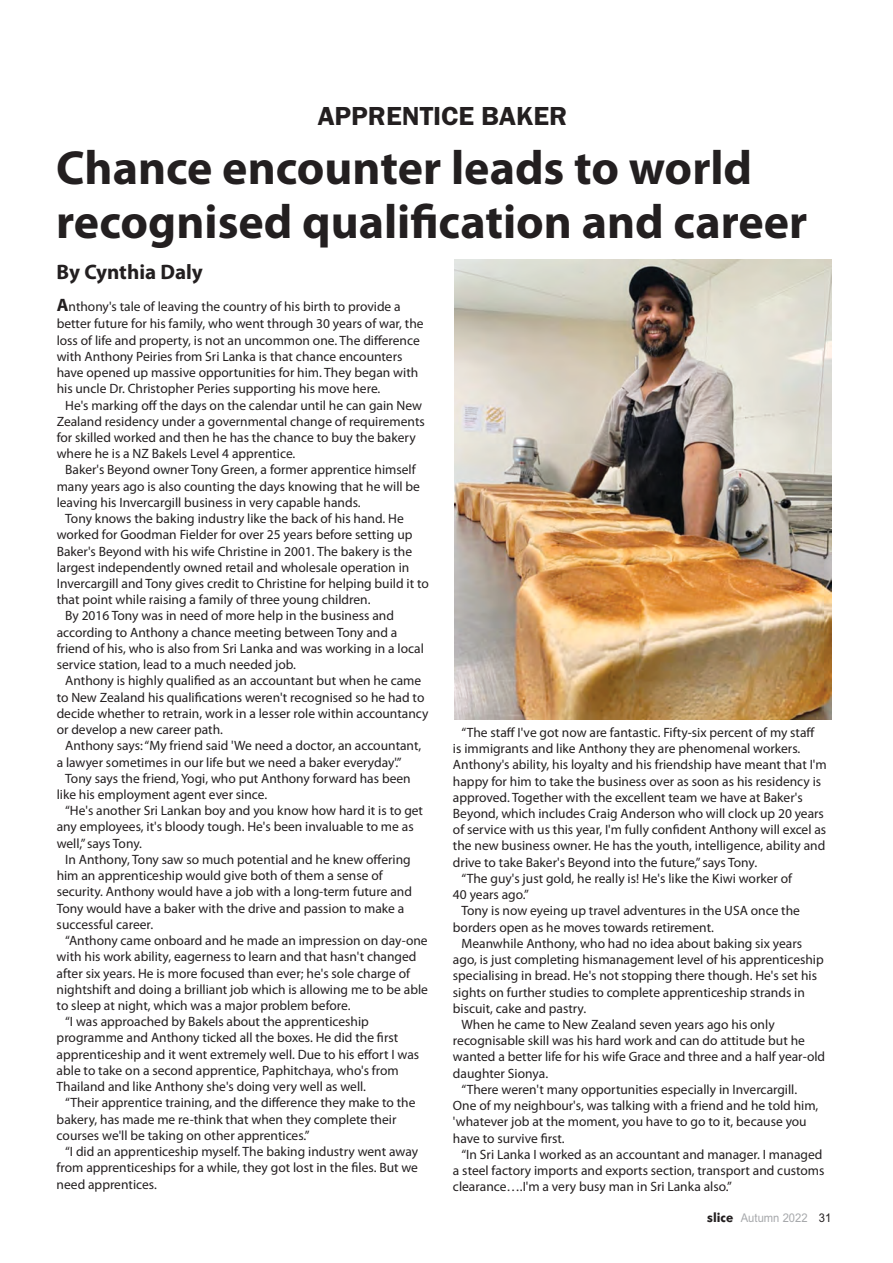
<style>
.page{position:relative;width:893px;height:1263px;background:#fff}
.page>*{position:absolute;margin:0;border:0;box-sizing:border-box;transform-origin:0 0}
.t1{font:700 48px/54.2px "Myriad Pro";color:#231f20}
.t2{font:600 27px "Franklin Gothic";color:#231f20}
.t3{font:700 21px "Myriad Pro";color:#231f20}
.t4{font:13.5px "Myriad Pro";color:#231f20}
.t5{font:12px "Arial";color:#a7a9ac;scale:.94 1}
.s1{font-weight:700;font-size:18px}
.s2{font-family:"Futura BT";font-weight:700;font-size:12.75px;color:#231f20}
.s3{color:#231f20}
</style>
<div class="page">
<img style="left:454px;top:259px;width:377px;height:460px">
<p class="t2" style="left:318px;top:106px;width:251px">APPRENTICE BAKER</p>
<p class="t1" style="left:56px;top:145px;width:753px">Chance encounter leads to world recognised qualification and career</p>
<p class="t3" style="left:57px;top:263px;width:148px">By Cynthia Daly</p>
<p class="t4" style="left:57px;top:301px;width:346px"><span class="s1">A</span>nthony's tale of leaving the country of his birth to provide a</p>
<p class="t4" style="left:57px;top:318px;width:368px">better future for his family, who went through 30 years of war, the</p>
<p class="t4" style="left:57px;top:334px;width:365px">loss of life and property, is not an uncommon one. The difference</p>
<p class="t4" style="left:57px;top:351px;width:347px">with Anthony Peiries from Sri Lanka is that chance encounters</p>
<p class="t4" style="left:57px;top:367px;width:363px">have opened up massive opportunities for him. They began with</p>
<p class="t4" style="left:57px;top:383px;width:325px">his uncle Dr. Christopher Peries supporting his move here.</p>
<p class="t4" style="left:65px;top:399px;width:358px">He's marking off the days on the calendar until he can gain New</p>
<p class="t4" style="left:57px;top:416px;width:370px">Zealand residency under a governmental change of requirements</p>
<p class="t4" style="left:57px;top:432px;width:360px">for skilled worked and then he has the chance to buy the bakery</p>
<p class="t4" style="left:57px;top:448px;width:240px">where he is a NZ Bakels Level 4 apprentice.</p>
<p class="t4" style="left:65px;top:464px;width:352px">Baker's Beyond owner Tony Green, a former apprentice himself</p>
<p class="t4" style="left:57px;top:480px;width:365px">many years ago is also counting the days knowing that he will be</p>
<p class="t4" style="left:57px;top:497px;width:305px">leaving his Invercargill business in very capable hands.</p>
<p class="t4" style="left:65px;top:513px;width:340px">Tony knows the baking industry like the back of his hand. He</p>
<p class="t4" style="left:57px;top:529px;width:357px">worked for Goodman Fielder for over 25 years before setting up</p>
<p class="t4" style="left:57px;top:545px;width:357px">Baker's Beyond with his wife Christine in 2001. The bakery is the</p>
<p class="t4" style="left:57px;top:562px;width:354px">largest independently owned retail and wholesale operation in</p>
<p class="t4" style="left:57px;top:578px;width:374px">Invercargill and Tony gives credit to Christine for helping build it to</p>
<p class="t4" style="left:57px;top:594px;width:315px">that point while raising a family of three young children.</p>
<p class="t4" style="left:65px;top:610px;width:330px">By 2016 Tony was in need of more help in the business and</p>
<p class="t4" style="left:57px;top:627px;width:342px">according to Anthony a chance meeting between Tony and a</p>
<p class="t4" style="left:57px;top:643px;width:369px">friend of his, who is also from Sri Lanka and was working in a local</p>
<p class="t4" style="left:57px;top:659px;width:241px">service station, lead to a much needed job.</p>
<p class="t4" style="left:65px;top:675px;width:358px">Anthony is highly qualified as an accountant but when he came</p>
<p class="t4" style="left:57px;top:691px;width:369px">to New Zealand his qualifications weren't recognised so he had to</p>
<p class="t4" style="left:57px;top:708px;width:373px">decide whether to retrain, work in a lesser role within accountancy</p>
<p class="t4" style="left:57px;top:724px;width:168px">or develop a new career path.</p>
<p class="t4" style="left:65px;top:740px;width:358px">Anthony says: “My friend said 'We need a doctor, an accountant,</p>
<p class="t4" style="left:57px;top:756px;width:346px">a lawyer sometimes in our life but we need a baker everyday'.”</p>
<p class="t4" style="left:65px;top:773px;width:347px">Tony says the friend, Yogi, who put Anthony forward has been</p>
<p class="t4" style="left:57px;top:789px;width:212px">like his employment agent ever since.</p>
<p class="t4" style="left:65px;top:805px;width:359px">“He's another Sri Lankan boy and you know how hard it is to get</p>
<p class="t4" style="left:57px;top:821px;width:359px">any employees, it's bloody tough. He's been invaluable to me as</p>
<p class="t4" style="left:57px;top:837px;width:87px">well,” says Tony.</p>
<p class="t4" style="left:65px;top:854px;width:347px">In Anthony, Tony saw so much potential and he knew offering</p>
<p class="t4" style="left:57px;top:870px;width:328px">him an apprenticeship would give both of them a sense of</p>
<p class="t4" style="left:57px;top:886px;width:357px">security. Anthony would have a job with a long-term future and</p>
<p class="t4" style="left:57px;top:902px;width:349px">Tony would have a baker with the drive and passion to make a</p>
<p class="t4" style="left:57px;top:919px;width:98px">successful career.</p>
<p class="t4" style="left:65px;top:935px;width:364px">“Anthony came onboard and he made an impression on day-one</p>
<p class="t4" style="left:57px;top:951px;width:361px">with his work ability, eagerness to learn and that hasn't changed</p>
<p class="t4" style="left:57px;top:967px;width:355px">after six years. He is more focused than ever; he's sole charge of</p>
<p class="t4" style="left:57px;top:983px;width:373px">nightshift and doing a brilliant job which is allowing me to be able</p>
<p class="t4" style="left:57px;top:1000px;width:295px">to sleep at night, which was a major problem before.</p>
<p class="t4" style="left:65px;top:1016px;width:305px">“I was approached by Bakels about the apprenticeship</p>
<p class="t4" style="left:57px;top:1032px;width:343px">programme and Anthony ticked all the boxes. He did the first</p>
<p class="t4" style="left:57px;top:1048px;width:364px">apprenticeship and it went extremely well. Due to his effort I was</p>
<p class="t4" style="left:57px;top:1065px;width:344px">able to take on a second apprentice, Paphitchaya, who's from</p>
<p class="t4" style="left:57px;top:1081px;width:311px">Thailand and like Anthony she's doing very well as well.</p>
<p class="t4" style="left:65px;top:1097px;width:352px">“Their apprentice training, and the difference they make to the</p>
<p class="t4" style="left:57px;top:1113px;width:341px">bakery, has made me re-think that when they complete their</p>
<p class="t4" style="left:57px;top:1130px;width:254px">courses we'll be taking on other apprentices.”</p>
<p class="t4" style="left:65px;top:1146px;width:354px">“I did an apprenticeship myself. The baking industry went away</p>
<p class="t4" style="left:57px;top:1162px;width:363px">from apprenticeships for a while, they got lost in the files. But we</p>
<p class="t4" style="left:57px;top:1178px;width:102px">need apprentices.</p>
<p class="t4" style="left:461px;top:727px;width:355px">“The staff I've got now are fantastic. Fifty-six percent of my staff</p>
<p class="t4" style="left:453px;top:743px;width:349px">is immigrants and like Anthony they are phenomenal workers.</p>
<p class="t4" style="left:453px;top:759px;width:375px">Anthony's ability, his loyalty and his friendship have meant that I'm</p>
<p class="t4" style="left:453px;top:775px;width:370px">happy for him to take the business over as soon as his residency is</p>
<p class="t4" style="left:453px;top:792px;width:351px">approved. Together with the excellent team we have at Baker's</p>
<p class="t4" style="left:453px;top:808px;width:372px">Beyond, which includes Craig Anderson who will clock up 20 years</p>
<p class="t4" style="left:453px;top:824px;width:375px">of service with us this year, I'm fully confident Anthony will excel as</p>
<p class="t4" style="left:453px;top:840px;width:374px">the new business owner. He has the youth, intelligence, ability and</p>
<p class="t4" style="left:453px;top:856px;width:306px">drive to take Baker's Beyond into the future,” says Tony.</p>
<p class="t4" style="left:461px;top:873px;width:332px">“The guy's just gold, he really is! He's like the Kiwi worker of</p>
<p class="t4" style="left:453px;top:889px;width:78px">40 years ago.”</p>
<p class="t4" style="left:461px;top:905px;width:340px">Tony is now eyeing up travel adventures in the USA once the</p>
<p class="t4" style="left:453px;top:921px;width:263px">borders open as he moves towards retirement.</p>
<p class="t4" style="left:461px;top:938px;width:342px">Meanwhile Anthony, who had no idea about baking six years</p>
<p class="t4" style="left:453px;top:954px;width:372px">ago, is just completing hismanagement level of his apprenticeship</p>
<p class="t4" style="left:453px;top:970px;width:366px">specialising in bread. He's not stopping there though. He's set his</p>
<p class="t4" style="left:453px;top:986px;width:353px">sights on further studies to complete apprenticeship strands in</p>
<p class="t4" style="left:453px;top:1002px;width:135px">biscuit, cake and pastry.</p>
<p class="t4" style="left:461px;top:1019px;width:315px">When he came to New Zealand seven years ago his only</p>
<p class="t4" style="left:453px;top:1035px;width:353px">recognisable skill was his hard work and can do attitude but he</p>
<p class="t4" style="left:453px;top:1051px;width:374px">wanted a better life for his wife Grace and three and a half year-old</p>
<p class="t4" style="left:453px;top:1067px;width:97px">daughter Sionya.</p>
<p class="t4" style="left:461px;top:1084px;width:337px">“There weren't many opportunities especially in Invercargill.</p>
<p class="t4" style="left:453px;top:1100px;width:367px">One of my neighbour's, was talking with a friend and he told him,</p>
<p class="t4" style="left:453px;top:1116px;width:355px">'whatever job at the moment, you have to go to it, because you</p>
<p class="t4" style="left:453px;top:1132px;width:113px">have to survive first.</p>
<p class="t4" style="left:461px;top:1149px;width:363px">“In Sri Lanka I worked as an accountant and manager. I managed</p>
<p class="t4" style="left:453px;top:1165px;width:373px">a steel factory imports and exports section, transport and customs</p>
<p class="t4" style="left:453px;top:1181px;width:281px">clearance….I'm a very busy man in Sri Lanka also.”</p>
<p class="t5" style="left:707px;top:1213px;width:133px"><span class="s2">slice</span> Autumn 2022 <span class="s3">31</span></p>
</div>
